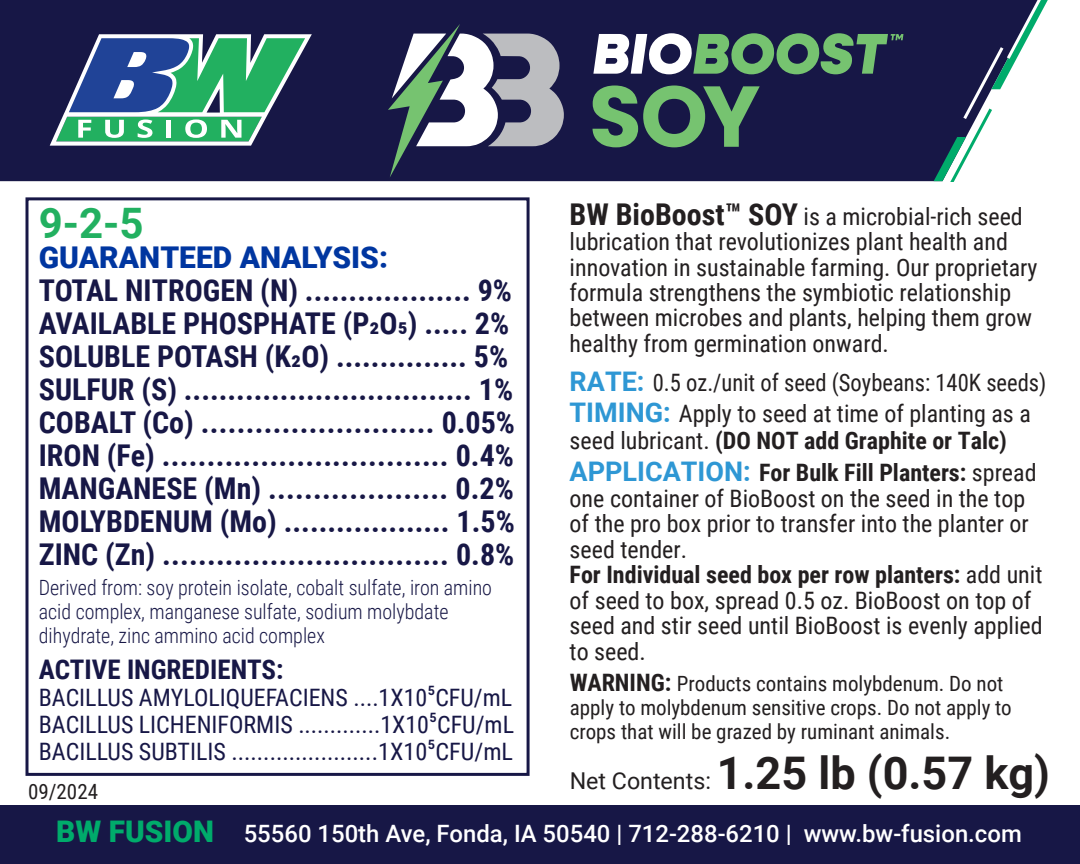
<style>
.page{position:relative;width:1080px;height:864px;background:#fff}
.page>*{position:absolute;margin:0;border:0;box-sizing:border-box;transform-origin:0 0}
.t1{font:700 45px "Roboto";color:#231f20}
.t2{font:700 42px "Roboto";color:#22b060}
.t3{font:700 30px/33px "Roboto Condensed";color:#171746}
.t4{font:900 30px "Roboto";color:#0036a0}
.t5{font:700 27px "Roboto Condensed";color:#171746}
.t6{font:24px/25.5px "Roboto Condensed";color:#231f20}
.t7{font:24px/27px "Roboto Condensed";color:#171746;text-align:justify}
.t8{font:24px/31.2px "Roboto Condensed";color:#231f20;scale:.94 1}
.t9{font:700 24px/32.4px "Roboto Condensed";color:#231f20}
.t10{font:500 24px "Roboto";color:#fff}
.t11{font:21px/24px "Roboto Condensed";color:#231f20}
.t12{font:300 21px/24px "Roboto Condensed";color:#171746;scale:.95 1}
.s1{font-weight:700;font-size:30px}
.s2{font-family:"Roboto";font-weight:700;font-size:27px;color:#2e97d4}
.s3{font-weight:400}
.s4{font-family:"Roboto";font-size:27px;color:#2e97d4}
.s5{font-weight:700}
.s6{font-weight:700;font-size:24px}
.s7{font-weight:400;font-size:23.1px}
.s8{font-weight:900;font-size:29.7px;color:#00ab6b}
</style>
<div class="page">
<div style="left:0;top:805px;width:1080px;height:59px;background:#171746"></div>
<div style="left:0;top:0;width:931px;height:181px;background:#171746"></div>
<svg style="left:931px;top:0;width:117px;height:181px"></svg>
<svg style="left:50px;top:34px;width:262px;height:112px"></svg>
<div style="left:26px;top:197px;width:504px;height:579px;border:3px solid #171746"></div>
<svg style="left:593px;top:33px;width:310px;height:41px"></svg>
<svg style="left:593px;top:85px;width:167px;height:62px"></svg>
<svg style="left:388px;top:24px;width:176px;height:154px"></svg>
<h2 class="t2" style="left:39px;top:194px;width:106px">9-2-5</h2>
<p class="t4" style="left:39px;top:236px;width:351px">GUARANTEED ANALYSIS:</p>
<p class="t3" style="left:39px;top:273px;width:478px">TOTAL NITROGEN (N) ................... 9% AVAILABLE PHOSPHATE (P2O5) ..... 2% SOLUBLE POTASH (K2O) ............... 5% SULFUR (S) ................................. 1% COBALT (Co) .......................... 0.05% IRON (Fe) ................................ 0.4% MANGANESE (Mn) .................... 0.2% MOLYBDENUM (Mo) ................... 1.5% ZINC (Zn) ................................ 0.8%</p>
<p class="t12" style="left:39px;top:575px;width:479px">Derived from: soy protein isolate, cobalt sulfate, iron amino acid complex, manganese sulfate, sodium molybdate dihydrate, zinc ammino acid complex</p>
<p class="t5" style="left:39px;top:650px;width:246px">ACTIVE INGREDIENTS:</p>
<p class="t7" style="left:39px;top:683px;width:477px">BACILLUS AMYLOLIQUEFACIENS ....1X105CFU/mL BACILLUS LICHENIFORMIS .............1X105CFU/mL BACILLUS SUBTILIS .......................1X105CFU/mL</p>
<p class="t11" style="left:28px;top:779px;width:72px">09/2024</p>
<p class="t6" style="left:570px;top:202px;width:469px"><span class="s1">BW BioBoost™ SOY</span> is a microbial-rich seed lubrication that revolutionizes plant health and innovation in sustainable farming. Our proprietary formula strengthens the symbiotic relationship between microbes and plants, helping them grow healthy from germination onward.</p>
<p class="t8" style="left:570px;top:366px;width:509px"><span class="s2">RATE:</span> 0.5 oz./unit of seed (Soybeans: 140K seeds)<br><span class="s2">TIMING:</span> Apply to seed at time of planting as a</p>
<p class="t9" style="left:570px;top:423px;width:469px"><span class="s3">seed lubricant.</span> (DO NOT add Graphite or Talc)<br><span class="s4">APPLICATION:</span> For Bulk Fill Planters: <span class="s3">spread</span></p>
<p class="t6" style="left:570px;top:485px;width:475px">one container of BioBoost on the seed in the top of the pro box prior to transfer into the planter or seed tender.<br><span class="s5">For Individual seed box per row planters:</span> add unit of seed to box, spread 0.5 oz. BioBoost on top of seed and stir seed until BioBoost is evenly applied to seed.</p>
<p class="t11" style="left:570px;top:671px;width:443px"><span class="s6">WARNING:</span> Products contains molybdenum. Do not apply to molybdenum sensitive crops. Do not apply to crops that will be grazed by ruminant animals.</p>
<h1 class="t1" style="left:570px;top:742px;width:482px"><span class="s7">Net Contents:</span> 1.25 lb (0.57 kg)</h1>
<p class="t10" style="left:56px;top:816px;width:967px"><span class="s8">BW FUSION</span> 55560 150th Ave, Fonda, IA 50540 | 712-288-6210 | www.bw-fusion.com</p>
</div>
